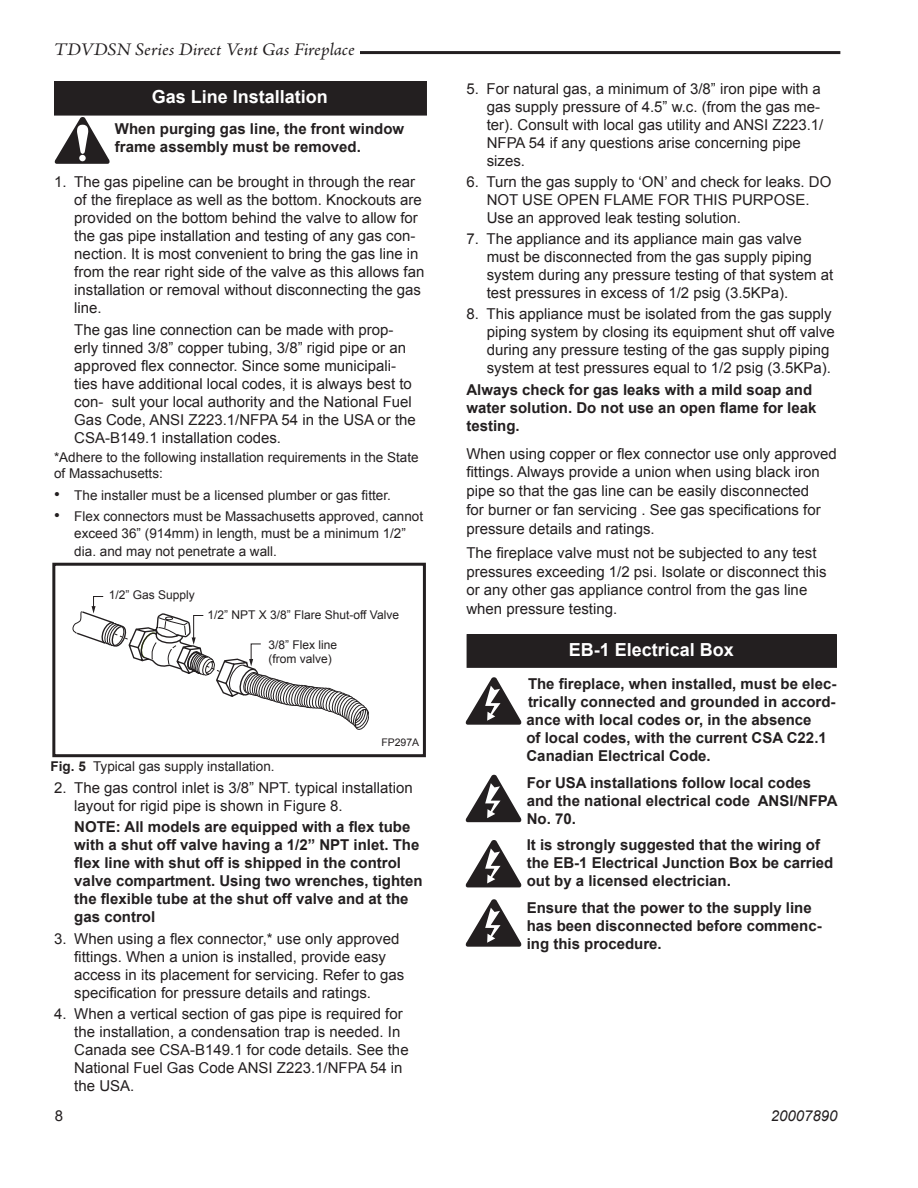
<style>
.page{position:relative;width:918px;height:1188px;background:#fff}
.page>*{position:absolute;margin:0;border:0;box-sizing:border-box;transform-origin:0 0}
.t1{font:700 18px "Arial";color:#fff}
.t2{font:italic 18px "Adobe Jenson Pro";letter-spacing:-.005em;color:#231f20;scale:1.05 1}
.t3{font:15px/18px "Arial";color:#231f20}
.t4{font:700 15px/18px "Arial";color:#231f20}
.t5{font:italic 15px "Arial";color:#231f20}
.t6{font:13.5px/16.2px "Arial";color:#231f20}
.t7{font:12.3px/13.6px "Helvetica";color:#231f20}
.t8{font:12px/14.4px "Arial";color:#231f20}
.t9{font:10.5px "Arial";color:#231f20}
.s1{font-size:16.5px}
.s2{font-weight:700}
</style>
<div class="page">
<hr style="left:360px;top:51px;width:480px;height:3px;background:#231f20">
<div style="left:55px;top:82px;width:371px;height:33px;background:#231f20"></div>
<div style="left:54px;top:81px;width:373px;height:35px;border:2px solid #231f20"></div>
<svg style="left:73px;top:596px;width:296px;height:134px"></svg>
<div style="left:52px;top:563px;width:374px;height:194px;border:3px solid #231f20"></div>
<div style="left:467px;top:635px;width:369px;height:32px;background:#231f20"></div>
<div style="left:467px;top:634px;width:370px;height:34px;border:2px solid #231f20"></div>
<svg style="left:55px;top:117px;width:55px;height:47px"></svg>
<div style="left:79px;top:155px;width:7px;height:6px;background:#fff;border-radius:50%"></div>
<svg style="left:466px;top:677px;width:55px;height:48px"></svg>
<svg style="left:466px;top:775px;width:55px;height:47px"></svg>
<svg style="left:466px;top:840px;width:55px;height:47px"></svg>
<svg style="left:466px;top:899px;width:55px;height:48px"></svg>
<p class="t2" style="left:54px;top:39px;width:288px">TDVDSN Series Direct Vent Gas Fireplace</p>
<p class="t1" style="left:152px;top:86px;width:178px">Gas Line Installation</p>
<p class="t4" style="left:115px;top:120px;width:291px">When purging gas line, the front window frame assembly must be removed.</p>
<p class="t3" style="left:74px;top:173px;width:352px;text-indent:-20px">1. The gas pipeline can be brought in through the rear of the fireplace as well as the bottom. Knockouts are provided on the bottom behind the valve to allow for the gas pipe installation and testing of any gas con&shy;nection. It is most convenient to bring the gas line in from the rear right side of the valve as this allows fan installation or removal without disconnecting the gas line.</p>
<p class="t3" style="left:74px;top:320px;width:343px">The gas line connection can be made with prop&shy;erly tinned 3/8” copper tubing, 3/8” rigid pipe or an approved flex connector. Since some municipali&shy;ties have additional local codes, it is always best to con- sult your local authority and the National Fuel Gas Code, ANSI Z223.1/NFPA 54 in the USA or the CSA-B149.1 installation codes.</p>
<p class="t6" style="left:54px;top:449px;width:366px">*Adhere to the following installation requirements in the State of Massachusetts:</p>
<p class="t6" style="left:54px;top:487px;width:338px"><span class="s1">•</span> The installer must be a licensed plumber or gas fitter.</p>
<p class="t6" style="left:54px;top:509px;width:371px;text-align:center"><span class="s1">•</span> Flex connectors must be Massachusetts approved, cannot exceed 36” (914mm) in length, must be a minimum 1/2”</p>
<p class="t6" style="left:74px;top:543px;width:204px">dia. and may not penetrate a wall.</p>
<p class="t8" style="left:109px;top:588px;width:88px">1/2” Gas Supply</p>
<p class="t8" style="left:208px;top:608px;width:193px">1/2” NPT X 3/8” Flare Shut-off Valve</p>
<p class="t8" style="left:268px;top:638px;width:70px">3/8” Flex line (from valve)</p>
<p class="t9" style="left:381px;top:737px;width:39px">FP297A</p>
<p class="t6" style="left:51px;top:758px;width:226px"><span class="s2">Fig. 5</span> Typical gas supply installation.</p>
<p class="t3" style="left:74px;top:779px;width:340px;text-indent:-20px">2. The gas control inlet is 3/8” NPT. typical installation layout for rigid pipe is shown in Figure 8.</p>
<p class="t4" style="left:74px;top:818px;width:350px">NOTE: All models are equipped with a flex tube with a shut off valve having a 1/2” NPT inlet. The flex line with shut off is shipped in the control valve compartment. Using two wrenches, tighten the flexible tube at the shut off valve and at the gas control</p>
<p class="t3" style="left:74px;top:929px;width:332px;text-indent:-20px">3. When using a flex connector,* use only approved fittings. When a union is installed, provide easy access in its placement for servicing. Refer to gas specification for pressure details and ratings.</p>
<p class="t3" style="left:74px;top:1005px;width:336px;text-indent:-20px">4. When a vertical section of gas pipe is required for the installation, a condensation trap is needed. In Canada see CSA-B149.1 for code details. See the National Fuel Gas Code ANSI Z223.1/NFPA 54 in the USA.</p>
<p class="t7" style="left:213px;top:802px;width:131px">FP297A<br>INSTA VENT FREE<br>UVHB26 GAS SUPPLY<br>7/1/98</p>
<p class="t3" style="left:55px;top:1107px;width:10px">8</p>
<p class="t3" style="left:487px;top:79px;width:338px;text-indent:-20px">5. For natural gas, a minimum of 3/8” iron pipe with a gas supply pressure of 4.5” w.c. (from the gas me&shy;ter). Consult with local gas utility and ANSI Z223.1/ NFPA 54 if any questions arise concerning pipe sizes.</p>
<p class="t3" style="left:487px;top:173px;width:346px;text-indent:-20px">6. Turn the gas supply to ‘ON’ and check for leaks. DO<br>NOT USE OPEN FLAME FOR THIS PURPOSE.<br>Use an approved leak testing solution.</p>
<p class="t3" style="left:487px;top:230px;width:348px;text-indent:-20px">7. The appliance and its appliance main gas valve must be disconnected from the gas supply piping system during any pressure testing of that system at test pressures in excess of 1/2 psig (3.5KPa).</p>
<p class="t3" style="left:487px;top:305px;width:350px;text-indent:-20px">8. This appliance must be isolated from the gas supply piping system by closing its equipment shut off valve during any pressure testing of the gas supply piping system at test pressures equal to 1/2 psig (3.5KPa).</p>
<p class="t4" style="left:466px;top:380px;width:352px;line-height:18.5px">Always check for gas leaks with a mild soap and water solution. Do not use an open flame for leak testing.</p>
<p class="t3" style="left:466px;top:444px;width:372px;line-height:18.8px">When using copper or flex connector use only approved fittings. Always provide a union when using black iron pipe so that the gas line can be easily disconnected<br>for burner or fan servicing . See gas specifications for pressure details and ratings.</p>
<p class="t3" style="left:466px;top:543px;width:362px;line-height:18.8px">The fireplace valve must not be subjected to any test pressures exceeding 1/2 psi. Isolate or disconnect this or any other gas appliance control from the gas line when pressure testing.</p>
<p class="t1" style="left:569px;top:640px;width:167px">EB-1 Electrical Box</p>
<p class="t4" style="left:526px;top:675px;width:311px">The fireplace, when installed, must be elec&shy;trically connected and grounded in accord&shy;ance with local codes or, in the absence<br>of local codes, with the current CSA C22.1<br>Canadian Electrical Code.</p>
<p class="t4" style="left:527px;top:773px;width:312px">For USA installations follow local codes and the national electrical code ANSI/NFPA<br>No. 70.</p>
<p class="t4" style="left:527px;top:836px;width:308px">It is strongly suggested that the wiring of the EB-1 Electrical Junction Box be carried out by a licensed electrician.</p>
<p class="t4" style="left:527px;top:899px;width:297px">Ensure that the power to the supply line has been disconnected before commenc&shy;ing this procedure.</p>
<p class="t5" style="left:771px;top:1107px;width:68px">20007890</p>
</div>
